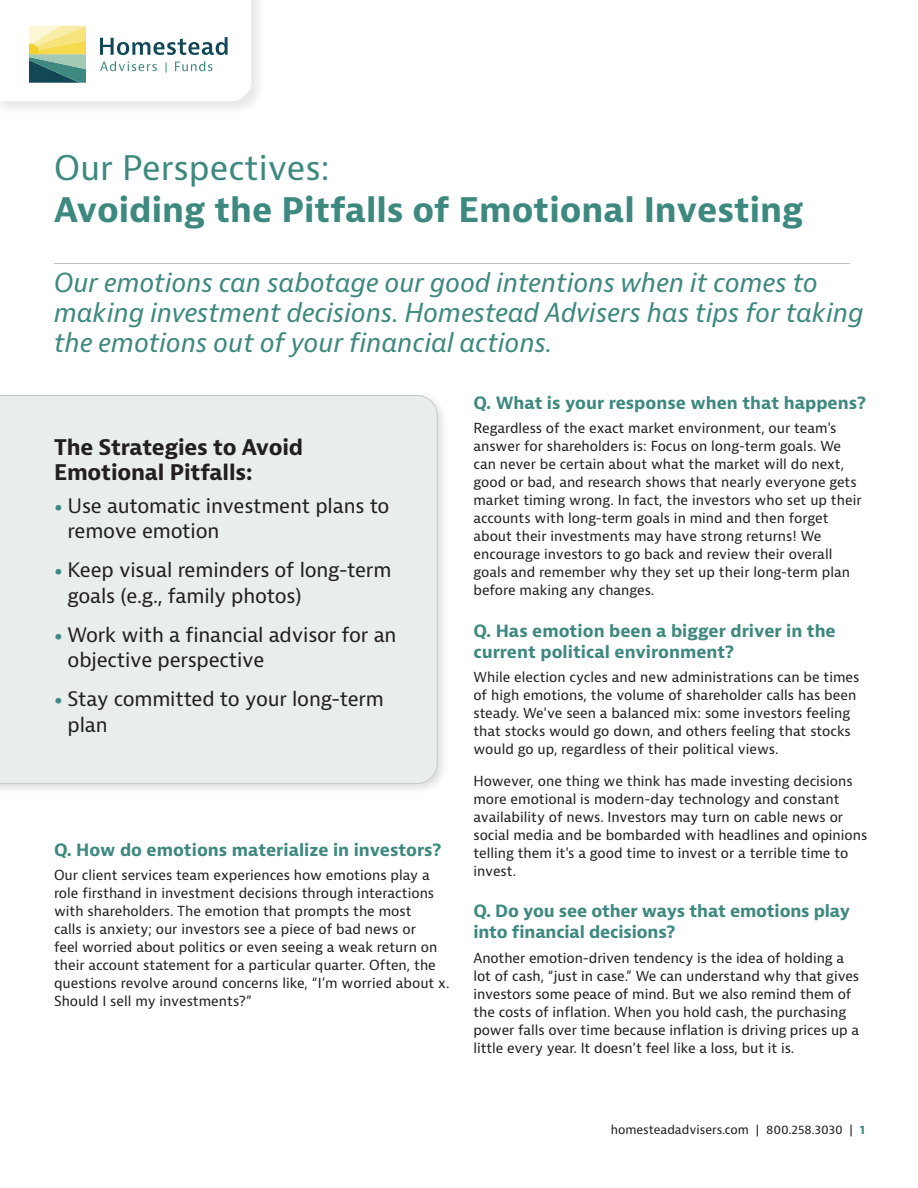
<style>
.page{position:relative;width:918px;height:1188px;background:#fff}
.page>*{position:absolute;margin:0;border:0;box-sizing:border-box;transform-origin:0 0}
.t1{font:700 33px "Bernina Sans";color:#3e897f}
.t2{font:33px "Bernina Sans";color:#3e897f}
.t3{font:italic 25.5px/30px "Bernina Sans";letter-spacing:-.01em;color:#3e897f}
.t4{font:700 21px/25.5px "Bernina Sans";letter-spacing:-.01em;color:#231f20}
.t5{font:19.5px/25.5px "Bernina Sans";letter-spacing:-.01em;color:#231f20}
.t6{font:700 16.5px/21px "Bernina Sans";color:#3e897f}
.t7{font:13.5px/18px "Bernina Sans";color:#231f20}
.t8{font:12px "Bernina Sans";letter-spacing:-.005em;color:#231f20}
.s1{font-size:36px;color:#3e897f}
.s2{font-weight:700;color:#3e897f}
</style>
<div class="page">
<div style="left:0;top:0;width:266px;height:117px;background:#231f20;opacity:.1"></div>
<svg style="left:29px;top:25px;width:222px;height:76px"></svg>
<hr style="left:54px;top:263px;width:796px;height:1px;background:#bcbdc0">
<div style="left:0;top:391px;width:449px;height:405px;background:#231f20;opacity:.15"></div>
<div style="left:0;top:395px;width:438px;height:389px;background:#e9eeed"></div>
<h1 class="t2" style="left:54px;top:147px;width:277px">Our Perspectives:</h1>
<h1 class="t1" style="left:54px;top:189px;width:751px">Avoiding the Pitfalls of Emotional Investing</h1>
<h2 class="t3" style="left:54px;top:268px;width:812px">Our emotions can sabotage our good intentions when it comes to making investment decisions. Homestead Advisers has tips for taking the emotions out of your financial actions.</h2>
<p class="t6" style="left:473px;top:392px;width:394px">Q. What is your response when that happens?</p>
<p class="t7" style="left:473px;top:420px;width:390px">Regardless of the exact market environment, our team's answer for shareholders is: Focus on long-term goals. We can never be certain about what the market will do next, good or bad, and research shows that nearly everyone gets market timing wrong. In fact, the investors who set up their accounts with long-term goals in mind and then forget about their investments may have strong returns! We encourage investors to go back and review their overall goals and remember why they set up their long-term plan before making any changes.</p>
<p class="t6" style="left:473px;top:620px;width:364px">Q. Has emotion been a bigger driver in the current political environment?</p>
<p class="t7" style="left:473px;top:669px;width:387px">While election cycles and new administrations can be times of high emotions, the volume of shareholder calls has been steady. We've seen a balanced mix: some investors feeling that stocks would go down, and others feeling that stocks would go up, regardless of their political views.</p>
<p class="t7" style="left:473px;top:772px;width:395px">However, one thing we think has made investing decisions more emotional is modern-day technology and constant availability of news. Investors may turn on cable news or social media and be bombarded with headlines and opinions telling them it's a good time to invest or a terrible time to invest.</p>
<p class="t6" style="left:473px;top:901px;width:378px">Q. Do you see other ways that emotions play into financial decisions?</p>
<p class="t7" style="left:473px;top:949px;width:387px">Another emotion-driven tendency is the idea of holding a lot of cash, “just in case.” We can understand why that gives investors some peace of mind. But we also remind them of the costs of inflation. When you hold cash, the purchasing power falls over time because inflation is driving prices up a little every year. It doesn’t feel like a loss, but it is.</p>
<h3 class="t4" style="left:54px;top:435px;width:251px">The Strategies to Avoid<br>Emotional Pitfalls:</h3>
<h3 class="t5" style="left:68px;top:493px;width:323px;text-indent:-14px"><span class="s1">•</span> Use automatic investment plans to remove emotion</h3>
<h3 class="t5" style="left:68px;top:558px;width:325px;text-indent:-14px"><span class="s1">•</span> Keep visual reminders of long-term goals (e.g., family photos)</h3>
<h3 class="t5" style="left:68px;top:622px;width:330px;text-indent:-14px"><span class="s1">•</span> Work with a financial advisor for an objective perspective</h3>
<h3 class="t5" style="left:68px;top:687px;width:318px;text-indent:-14px"><span class="s1">•</span> Stay committed to your long-term plan</h3>
<p class="t6" style="left:54px;top:840px;width:389px">Q. How do emotions materialize in investors?</p>
<p class="t7" style="left:54px;top:867px;width:397px">Our client services team experiences how emotions play a role firsthand in investment decisions through interactions with shareholders. The emotion that prompts the most<br>calls is anxiety; our investors see a piece of bad news or<br>feel worried about politics or even seeing a weak return on their account statement for a particular quarter. Often, the questions revolve around concerns like, “I’m worried about x.<br>Should I sell my investments?”</p>
<p class="t8" style="left:611px;top:1122px;width:256px">homesteadadvisers.com | 800.258.3030 | <span class="s2">1</span></p>
</div>
